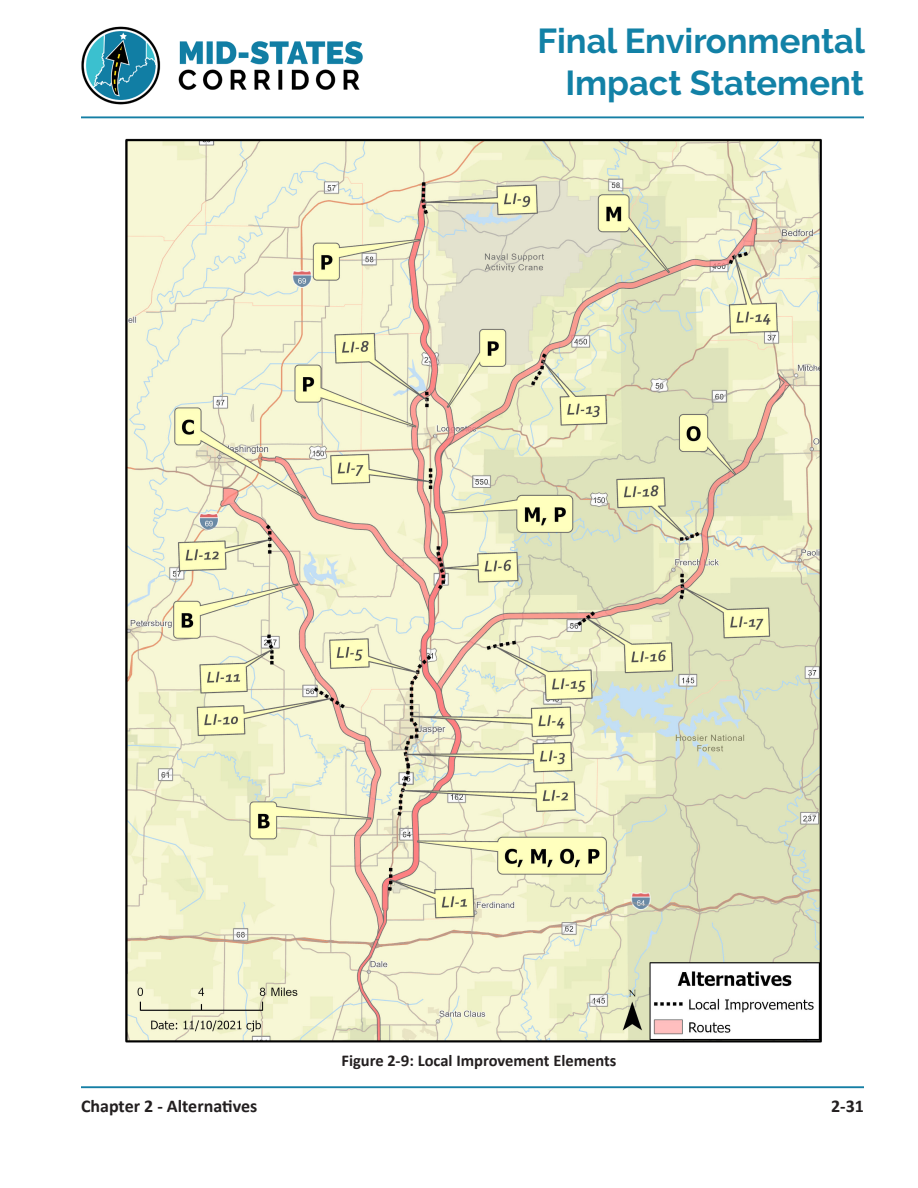
<style>
.page{position:relative;width:918px;height:1188px;background:#fff}
.page>*{position:absolute;margin:0;border:0;box-sizing:border-box;transform-origin:0 0}
.t1{font:700 34.5px/41.4px "Raleway";color:#1281a6;text-align:right}
.t2{font:700 18px "Calibri";color:#231f20}
.Figures{font:700 16.5px "Calibri";color:#231f20}
</style>
<div class="page">
<img style="left:81px;top:26px;width:282px;height:79px">
<hr style="left:81px;top:1086px;width:783px;height:2px;background:#157fa5">
<hr style="left:81px;top:116px;width:783px;height:2px;background:#157fa5">
<img style="left:125px;top:138px;width:697px;height:905px">
<h1 class="t1" style="left:537px;top:21px;width:329px">Final Environmental<br>Impact Statement</h1>
<p class="Figures" style="left:341px;top:1049px;width:277px">Figure 2-9: Local Improvement Elements</p>
<p class="t2" style="left:81px;top:1094px;width:178px">Chapter 2 - Alternatives</p>
<p class="t2" style="left:831px;top:1094px;width:34px">2-31</p>
</div>
